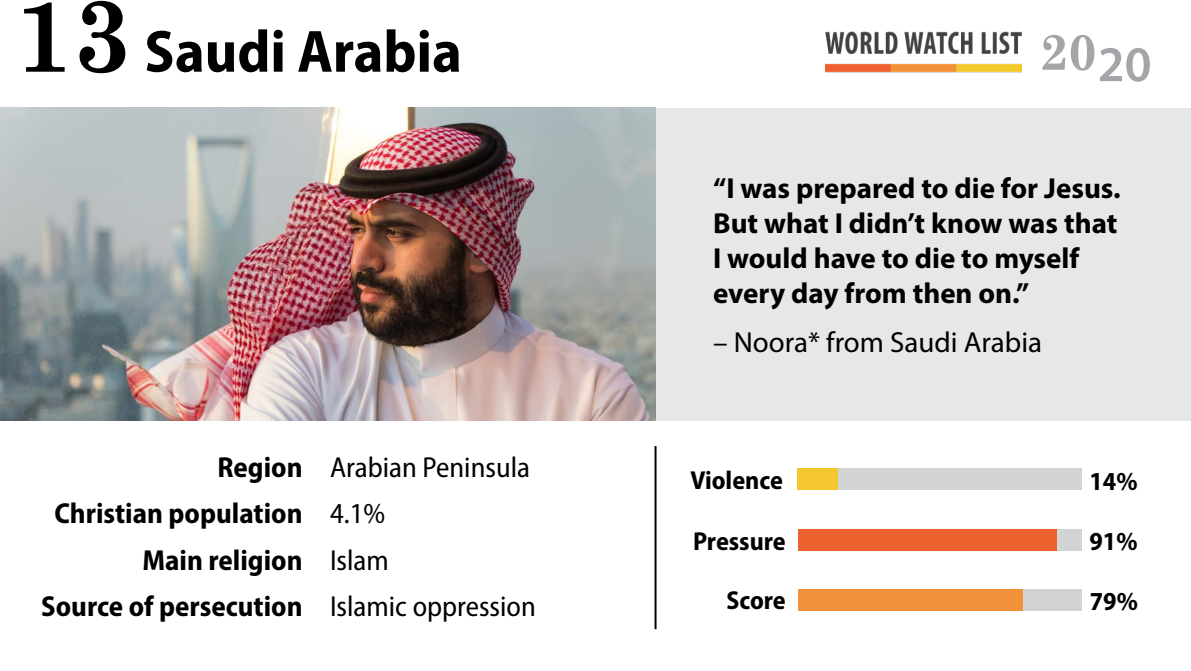
<style>
.page{position:relative;width:1191px;height:671px;background:#fff}
.page>*{position:absolute;margin:0;border:0;box-sizing:border-box;transform-origin:0 0}
.t1{font:700 semi-condensed 60px "Myriad Pro";color:#000}
.t2{font:700 50.3px "Century Schoolbook";color:#a3a5a8}
.t3{font:700 29px/34.8px "Myriad Pro";color:#000}
.t4{font:700 semi-condensed 29px/46.1px "Myriad Pro";color:#000;text-align:right}
.t5{font:semi-condensed 29px/46.1px "Myriad Pro";color:#000}
.t6{font:29px "Myriad Pro";color:#000}
.t7{font:700 semi-condensed 26px "Myriad Pro";color:#000}
.s1{font-family:"Century Schoolbook";font-stretch:normal;font-size:101.7px}
.s2{font-family:"Myriad Pro";font-weight:600}
</style>
<div class="page">
<div style="left:655px;top:108px;width:536px;height:312px;background:#e6e7e8"></div>
<img style="left:0;top:108px;width:655px;height:312px">
<div style="left:797px;top:468px;width:284px;height:22px;background:#d1d3d4"></div>
<div style="left:797px;top:529px;width:284px;height:21px;background:#d1d3d4"></div>
<div style="left:797px;top:589px;width:284px;height:21px;background:#d1d3d4"></div>
<div style="left:797px;top:468px;width:41px;height:22px;background:#f3c72d"></div>
<div style="left:797px;top:529px;width:259px;height:21px;background:#ec602d"></div>
<div style="left:797px;top:589px;width:225px;height:21px;background:#f19139"></div>
<img style="left:826px;top:31px;width:195px;height:42px">
<hr style="left:654px;top:446px;width:2px;height:183px;background:#000">
<h1 class="t1" style="left:14px;top:13px;width:449px"><span class="s1">13</span> Saudi Arabia</h1>
<p class="t4" style="left:41px;top:443px;width:263px">Region<br>Christian population<br>Main religion<br>Source of persecution</p>
<p class="t5" style="left:330px;top:444px;width:207px">Arabian Peninsula<br>4.1%<br>Islam<br>Islamic oppression</p>
<h2 class="t2" style="left:1039px;top:13px;width:114px">20<span class="s2">20</span></h2>
<p class="t3" style="left:713px;top:170px;width:409px">“I was prepared to die for Jesus.<br>But what I didn’t know was that<br>I would have to die to myself every day from then on.”</p>
<p class="t6" style="left:713px;top:324px;width:330px">– Noora* from Saudi Arabia</p>
<p class="t7" style="left:690px;top:463px;width:94px">Violence</p>
<p class="t7" style="left:1089px;top:464px;width:49px">14%</p>
<p class="t7" style="left:693px;top:524px;width:94px">Pressure</p>
<p class="t7" style="left:1089px;top:524px;width:49px">91%</p>
<p class="t7" style="left:726px;top:583px;width:61px">Score</p>
<p class="t7" style="left:1089px;top:584px;width:49px">79%</p>
</div>
